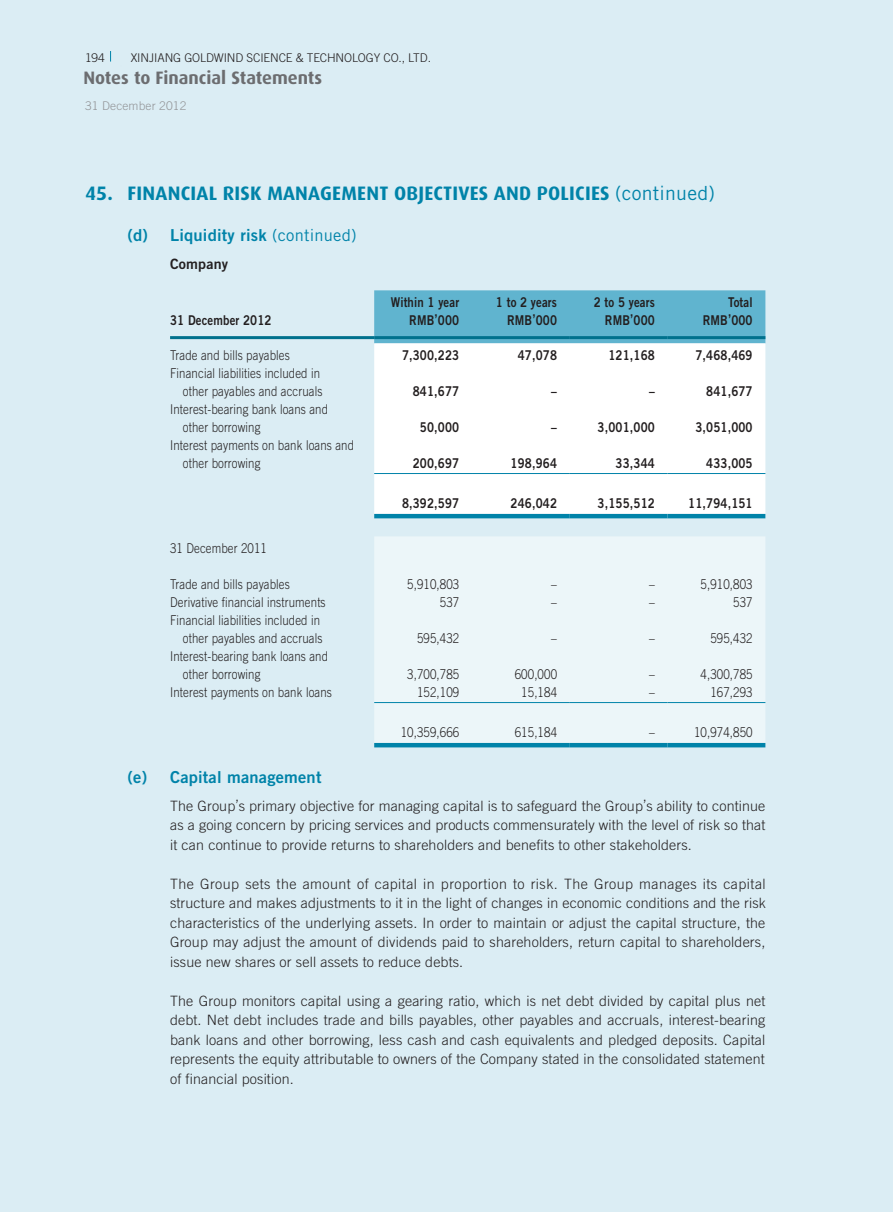
<style>
.page{position:relative;width:893px;height:1212px;background:#dbedf4}
.page>*{position:absolute;margin:0;border:0;box-sizing:border-box;transform-origin:0 0}
.Heading_1{font:700 19.5px "Dax";letter-spacing:.01em;color:#0083a9}
.t1{font:700 18px "Dax";letter-spacing:-.005em;color:#6c6d70}
.Heading_2{font:16.5px "Trade Gothic LT Std Bd 2";letter-spacing:.01em;color:#0083a9}
.Body_Text{font:300 14.25px/19.5px "Trade Gothic LT Std";letter-spacing:.01em;color:#231f20;text-align:justify}
.Body_Text-2{font:14.25px "Trade Gothic LT Std Bd 2";letter-spacing:.01em;color:#231f20}
.Body_Text-3{font:300 13.5px/18px "Trade Gothic LT Std";letter-spacing:.01em;color:#231f20;scale:.85 1}
.Body_Text-4{font:13.5px "Trade Gothic LT Std Bd 2";letter-spacing:.01em;color:#231f20;scale:.85 1}
.t2{font:300 12px "Trade Gothic LT Std";letter-spacing:-.01em;color:#231f20}
.t3{font:300 12px "Trade Gothic LT Std";letter-spacing:.01em;color:#939598}
.s1{font-family:"Trade Gothic LT Std";font-weight:400}
.s2{font-family:"Trade Gothic LT Std"}
</style>
<div class="page">
<div style="left:374px;top:290px;width:391px;height:53px;background:#60b4cf"></div>
<div style="left:374px;top:344px;width:391px;height:170px;background:#fff"></div>
<div style="left:374px;top:537px;width:391px;height:205px;background:#ecf6f9"></div>
<hr style="left:170px;top:336px;width:204px;height:3px;background:#00718d">
<hr style="left:374px;top:336px;width:98px;height:3px;background:#00718d">
<hr style="left:472px;top:336px;width:98px;height:3px;background:#00718d">
<hr style="left:570px;top:336px;width:98px;height:3px;background:#00718d">
<hr style="left:668px;top:336px;width:97px;height:3px;background:#00718d">
<hr style="left:374px;top:473px;width:98px;height:1px;background:#0083a9">
<hr style="left:472px;top:473px;width:98px;height:1px;background:#0083a9">
<hr style="left:570px;top:473px;width:98px;height:1px;background:#0083a9">
<hr style="left:668px;top:473px;width:97px;height:1px;background:#0083a9">
<hr style="left:374px;top:514px;width:98px;height:4px;background:#0083a9">
<hr style="left:472px;top:514px;width:98px;height:4px;background:#0083a9">
<hr style="left:570px;top:514px;width:98px;height:4px;background:#0083a9">
<hr style="left:668px;top:514px;width:97px;height:4px;background:#0083a9">
<hr style="left:374px;top:702px;width:98px;height:1px;background:#0083a9">
<hr style="left:472px;top:702px;width:98px;height:1px;background:#0083a9">
<hr style="left:570px;top:702px;width:98px;height:1px;background:#0083a9">
<hr style="left:668px;top:702px;width:97px;height:1px;background:#0083a9">
<hr style="left:374px;top:743px;width:98px;height:4px;background:#0083a9">
<hr style="left:472px;top:743px;width:98px;height:4px;background:#0083a9">
<hr style="left:570px;top:743px;width:98px;height:4px;background:#0083a9">
<hr style="left:668px;top:743px;width:97px;height:4px;background:#0083a9">
<p class="t2" style="left:85px;top:50px;width:21px">194</p>
<p class="t2" style="left:131px;top:50px;width:302px">XINJIANG GOLDWIND SCIENCE &amp; TECHNOLOGY CO., LTD.</p>
<p class="t1" style="left:83px;top:68px;width:240px">Notes to Financial Statements</p>
<p class="t3" style="left:85px;top:99px;width:103px">31 December 2012</p>
<p class="Heading_1" style="left:85px;top:182px;width:631px">45. FINANCIAL RISK MANAGEMENT OBJECTIVES AND POLICIES <span class="s1">(continued)</span></p>
<p class="Heading_2" style="left:128px;top:225px;width:231px">(d) Liquidity risk <span class="s2">(continued)</span></p>
<p class="Body_Text-2" style="left:170px;top:255px;width:60px">Company</p>
<p class="Body_Text-4" style="left:391px;top:293px;width:82px">Within 1 year</p>
<p class="Body_Text-4" style="left:496px;top:293px;width:73px">1 to 2 years</p>
<p class="Body_Text-4" style="left:594px;top:293px;width:73px">2 to 5 years</p>
<p class="Body_Text-4" style="left:728px;top:293px;width:30px">Total</p>
<p class="Body_Text-4" style="left:170px;top:311px;width:121px">31 December 2012</p>
<p class="Body_Text-4" style="left:409px;top:311px;width:60px">RMB’000</p>
<p class="Body_Text-4" style="left:507px;top:311px;width:60px">RMB’000</p>
<p class="Body_Text-4" style="left:605px;top:311px;width:60px">RMB’000</p>
<p class="Body_Text-4" style="left:703px;top:311px;width:60px">RMB’000</p>
<p class="Body_Text-3" style="left:170px;top:346px;width:142px">Trade and bills payables</p>
<p class="Body_Text-4" style="left:402px;top:346px;width:69px">7,300,223</p>
<p class="Body_Text-4" style="left:518px;top:346px;width:48px">47,078</p>
<p class="Body_Text-4" style="left:608px;top:346px;width:56px">121,168</p>
<p class="Body_Text-4" style="left:695px;top:346px;width:69px">7,468,469</p>
<p class="Body_Text-3" style="left:170px;top:364px;width:181px;text-align:right">Financial liabilities included in other payables and accruals</p>
<p class="Body_Text-4" style="left:413px;top:382px;width:56px">841,677</p>
<p class="Body_Text-4" style="left:551px;top:382px;width:8px">–</p>
<p class="Body_Text-4" style="left:649px;top:382px;width:8px">–</p>
<p class="Body_Text-4" style="left:706px;top:382px;width:56px">841,677</p>
<p class="Body_Text-3" style="left:183px;top:400px;width:172px;text-indent:-13px">Interest-bearing bank loans and other borrowing</p>
<p class="Body_Text-3" style="left:183px;top:436px;width:203px;text-indent:-13px">Interest payments on bank loans and other borrowing</p>
<p class="Body_Text-4" style="left:420px;top:418px;width:48px">50,000</p>
<p class="Body_Text-4" style="left:551px;top:418px;width:8px">–</p>
<p class="Body_Text-4" style="left:598px;top:418px;width:69px">3,001,000</p>
<p class="Body_Text-4" style="left:695px;top:418px;width:69px">3,051,000</p>
<p class="Body_Text-4" style="left:413px;top:454px;width:56px">200,697</p>
<p class="Body_Text-4" style="left:511px;top:454px;width:56px">198,964</p>
<p class="Body_Text-4" style="left:616px;top:454px;width:48px">33,344</p>
<p class="Body_Text-4" style="left:706px;top:454px;width:56px">433,005</p>
<p class="Body_Text-4" style="left:402px;top:495px;width:69px">8,392,597</p>
<p class="Body_Text-4" style="left:511px;top:495px;width:56px">246,042</p>
<p class="Body_Text-4" style="left:598px;top:495px;width:69px">3,155,512</p>
<p class="Body_Text-4" style="left:688px;top:495px;width:77px">11,794,151</p>
<p class="Body_Text-3" style="left:170px;top:539px;width:116px">31 December 2011</p>
<p class="Body_Text-3" style="left:170px;top:575px;width:142px">Trade and bills payables</p>
<p class="Body_Text-3" style="left:407px;top:575px;width:63px">5,910,803</p>
<p class="Body_Text-3" style="left:551px;top:575px;width:8px">–</p>
<p class="Body_Text-3" style="left:649px;top:575px;width:8px">–</p>
<p class="Body_Text-3" style="left:701px;top:575px;width:63px">5,910,803</p>
<p class="Body_Text-3" style="left:170px;top:593px;width:185px">Derivative financial instruments</p>
<p class="Body_Text-3" style="left:440px;top:593px;width:24px">537</p>
<p class="Body_Text-3" style="left:551px;top:593px;width:8px">–</p>
<p class="Body_Text-3" style="left:649px;top:593px;width:8px">–</p>
<p class="Body_Text-3" style="left:733px;top:593px;width:24px">537</p>
<p class="Body_Text-3" style="left:170px;top:611px;width:181px;text-align:right">Financial liabilities included in other payables and accruals</p>
<p class="Body_Text-3" style="left:417px;top:629px;width:51px">595,432</p>
<p class="Body_Text-3" style="left:551px;top:629px;width:8px">–</p>
<p class="Body_Text-3" style="left:649px;top:629px;width:8px">–</p>
<p class="Body_Text-3" style="left:710px;top:629px;width:51px">595,432</p>
<p class="Body_Text-3" style="left:183px;top:647px;width:172px;text-indent:-13px">Interest-bearing bank loans and other borrowing</p>
<p class="Body_Text-3" style="left:407px;top:665px;width:63px">3,700,785</p>
<p class="Body_Text-3" style="left:515px;top:665px;width:51px">600,000</p>
<p class="Body_Text-3" style="left:649px;top:665px;width:8px">–</p>
<p class="Body_Text-3" style="left:701px;top:665px;width:63px">4,300,785</p>
<p class="Body_Text-3" style="left:170px;top:683px;width:192px">Interest payments on bank loans</p>
<p class="Body_Text-3" style="left:417px;top:683px;width:51px">152,109</p>
<p class="Body_Text-3" style="left:521px;top:683px;width:44px">15,184</p>
<p class="Body_Text-3" style="left:649px;top:683px;width:8px">–</p>
<p class="Body_Text-3" style="left:710px;top:683px;width:51px">167,293</p>
<p class="Body_Text-3" style="left:401px;top:723px;width:70px">10,359,666</p>
<p class="Body_Text-3" style="left:515px;top:723px;width:51px">615,184</p>
<p class="Body_Text-3" style="left:649px;top:723px;width:8px">–</p>
<p class="Body_Text-3" style="left:694px;top:723px;width:70px">10,974,850</p>
<p class="Heading_2" style="left:128px;top:767px;width:195px">(e) Capital management</p>
<p class="Body_Text" style="left:170px;top:796px;width:597px">The Group’s primary objective for managing capital is to safeguard the Group’s ability to continue as a going concern by pricing services and products commensurately with the level of risk so that it can continue to provide returns to shareholders and benefits to other stakeholders.</p>
<p class="Body_Text" style="left:170px;top:874px;width:597px">The Group sets the amount of capital in proportion to risk. The Group manages its capital structure and makes adjustments to it in the light of changes in economic conditions and the risk characteristics of the underlying assets. In order to maintain or adjust the capital structure, the Group may adjust the amount of dividends paid to shareholders, return capital to shareholders, issue new shares or sell assets to reduce debts.</p>
<p class="Body_Text" style="left:170px;top:991px;width:597px">The Group monitors capital using a gearing ratio, which is net debt divided by capital plus net debt. Net debt includes trade and bills payables, other payables and accruals, interest-bearing bank loans and other borrowing, less cash and cash equivalents and pledged deposits. Capital represents the equity attributable to owners of the Company stated in the consolidated statement of financial position.</p>
</div>
